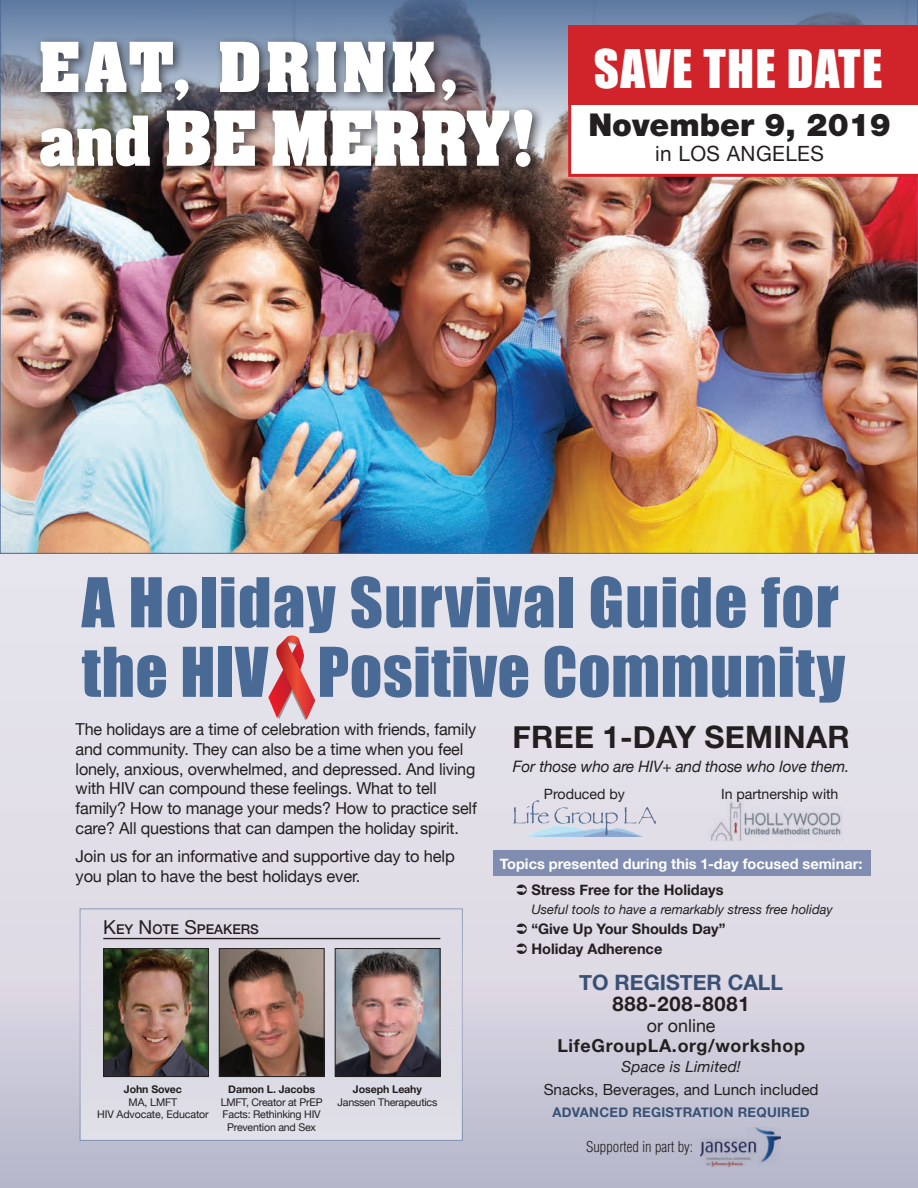
<style>
.page{position:relative;width:918px;height:1188px;background:#fff}
.page>*{position:absolute;margin:0;border:0;box-sizing:border-box;transform-origin:0 0}
.t1{font:82.8px "Aachen Bold Plain";letter-spacing:-.02em;color:#fff}
.t2{font:75.3px "Aachen Bold Plain";letter-spacing:.04em;color:#fff}
.t3{font:63.3px/69.6px "Impact";letter-spacing:.02em;color:#4a6a96}
.t4{font:48.75px "Impact";letter-spacing:.025em;color:#fff}
.t5{font:900 31.5px "Helvetica Neue";color:#231f20}
.t6{font:700 30.9px "Helvetica Neue";letter-spacing:.01em;color:#231f20}
.t7{font:700 21.15px "Helvetica Neue";color:#375074}
.t8{font:21px "Helvetica Neue";letter-spacing:.02em;color:#231f20}
.t9{font:700 20.1px "Helvetica Neue";letter-spacing:.04em;color:#231f20}
.t10{font:700 17.85px "Helvetica Neue";letter-spacing:.04em;color:#231f20}
.t11{font:17.85px "Helvetica Neue";color:#231f20}
.t12{font:16.5px/19.8px "Helvetica Neue";letter-spacing:-.01em;color:#231f20}
.t13{font:italic 15.75px "Helvetica Neue";letter-spacing:-.01em;color:#231f20}
.t14{font:15.3px "Helvetica Neue";color:#231f20}
.t15{font:italic 15.3px "Helvetica Neue";letter-spacing:.01em;color:#231f20}
.t16{font:700 14.55px/20.4px "Helvetica Neue";color:#231f20}
.t17{font:700 14.55px "Helvetica Neue";color:#fff}
.t18{font:300 condensed 14.55px "Helvetica";color:#231f20}
.t19{font:14.1px "Helvetica Neue";color:#231f20}
.t20{font:500 13.5px "Helvetica Neue";color:#231f20}
.t21{font:700 13.35px "Helvetica Neue";letter-spacing:.02em;color:#375074}
.t22{font:italic 13.05px "Helvetica Neue";color:#231f20}
.t23{font:10.65px/12.8px "Helvetica Neue";letter-spacing:-.02em;color:#231f20;text-align:center}
.t24{font:700 10.65px "Helvetica Neue";letter-spacing:-.01em;color:#231f20}
.s1{font-size:75.3px}
.s2{font-weight:400;font-size:19.2px}
</style>
<div class="page">
<img style="left:0;top:0;width:918px;height:1188px">
<div style="left:34px;top:36px;width:510px;height:142px;background:#231f20;opacity:.75"></div>
<svg style="left:568px;top:104px;width:350px;height:73px"></svg>
<div style="left:568px;top:25px;width:350px;height:79px;background:#d1232a"></div>
<div style="left:80px;top:908px;width:383px;height:233px;background:#dfdce6"></div>
<hr style="left:103px;top:938px;width:337px;height:1px;background:#231f20">
<img style="left:105px;top:950px;width:102px;height:125px">
<div style="left:103px;top:948px;width:106px;height:129px;border:1px solid #231f20"></div>
<img style="left:221px;top:950px;width:101px;height:125px">
<div style="left:219px;top:948px;width:105px;height:129px;border:1px solid #231f20"></div>
<img style="left:337px;top:950px;width:101px;height:125px">
<div style="left:335px;top:948px;width:105px;height:129px;border:1px solid #231f20"></div>
<svg style="left:268px;top:635px;width:47px;height:85px;background:#db888b"></svg>
<img style="left:704px;top:795px;width:147px;height:55px">
<img style="left:513px;top:801px;width:143px;height:36px">
<div style="left:696px;top:1124px;width:89px;height:45px;background:#bcbdcf"></div>
<img style="left:700px;top:1127px;width:80px;height:40px">
<div style="left:494px;top:850px;width:377px;height:26px;background:#808db0"></div>
<svg style="left:517px;top:884px;width:10px;height:11px"></svg>
<svg style="left:517px;top:923px;width:10px;height:11px"></svg>
<svg style="left:517px;top:944px;width:10px;height:10px"></svg>
<h2 class="t2" style="left:38px;top:22px;width:422px">EAT, DRINK,</h2>
<h1 class="t1" style="left:38px;top:89px;width:501px"><span class="s1">and</span> BE MERRY!</h1>
<h3 class="t4" style="left:594px;top:31px;width:290px">SAVE THE DATE</h3>
<h3 class="t5" style="left:588px;top:106px;width:304px">November 9, 2019</h3>
<p class="t8" style="left:655px;top:138px;width:170px">in LOS ANGELES</p>
<h3 class="t3" style="left:82px;top:566px;width:765px">A Holiday Survival Guide for the HIV Positive Community</h3>
<p class="t12" style="left:76px;top:720px;width:403px">The holidays are a time of celebration with friends, family and community. They can also be a time when you feel lonely, anxious, overwhelmed, and depressed. And living with HIV can compound these feelings. What to tell family? How to manage your meds? How to practice self care? All questions that can dampen the holiday spirit.</p>
<p class="t12" style="left:76px;top:848px;width:381px">Join us for an informative and supportive day to help you plan to have the best holidays ever.</p>
<p class="t20" style="left:103px;top:919px;width:157px"><span class="s2">K</span>EY <span class="s2">N</span>OTE <span class="s2">S</span>PEAKERS</p>
<p class="t24" style="left:124px;top:1081px;width:60px">John Sovec</p>
<p class="t23" style="left:97px;top:1096px;width:113px">MA, LMFT<br>HIV Advocate, Educator</p>
<p class="t24" style="left:228px;top:1081px;width:88px">Damon L. Jacobs</p>
<p class="t23" style="left:221px;top:1096px;width:103px">LMFT, Creator at PrEP<br>Facts: Rethinking HIV<br>Prevention and Sex</p>
<p class="t24" style="left:353px;top:1081px;width:71px">Joseph Leahy</p>
<p class="t23" style="left:338px;top:1096px;width:101px">Janssen Therapeutics</p>
<h3 class="t6" style="left:513px;top:713px;width:339px">FREE 1-DAY SEMINAR</h3>
<p class="t13" style="left:513px;top:755px;width:338px">For those who are HIV+ and those who love them.</p>
<p class="t19" style="left:544px;top:784px;width:83px">Produced by</p>
<p class="t19" style="left:721px;top:784px;width:119px">In partnership with</p>
<p class="t17" style="left:500px;top:852px;width:364px">Topics presented during this 1-day focused seminar:</p>
<p class="t16" style="left:531px;top:880px;width:194px">Stress Free for the Holidays</p>
<p class="t22" style="left:531px;top:899px;width:303px">Useful tools to have a remarkably stress free holiday</p>
<p class="t16" style="left:531px;top:919px;width:196px">“Give Up Your Shoulds Day”<br>Holiday Adherence</p>
<p class="t7" style="left:579px;top:966px;width:205px">TO REGISTER CALL</p>
<p class="t9" style="left:613px;top:988px;width:139px">888-208-8081</p>
<p class="t11" style="left:647px;top:1012px;width:70px">or online</p>
<p class="t10" style="left:557px;top:1031px;width:249px">LifeGroupLA.org/workshop</p>
<p class="t15" style="left:621px;top:1055px;width:121px">Space is Limited!</p>
<p class="t14" style="left:544px;top:1078px;width:276px">Snacks, Beverages, and Lunch included</p>
<p class="t21" style="left:553px;top:1102px;width:259px">ADVANCED REGISTRATION REQUIRED</p>
<p class="t18" style="left:586px;top:1139px;width:108px">Supported in part by:</p>
</div>
